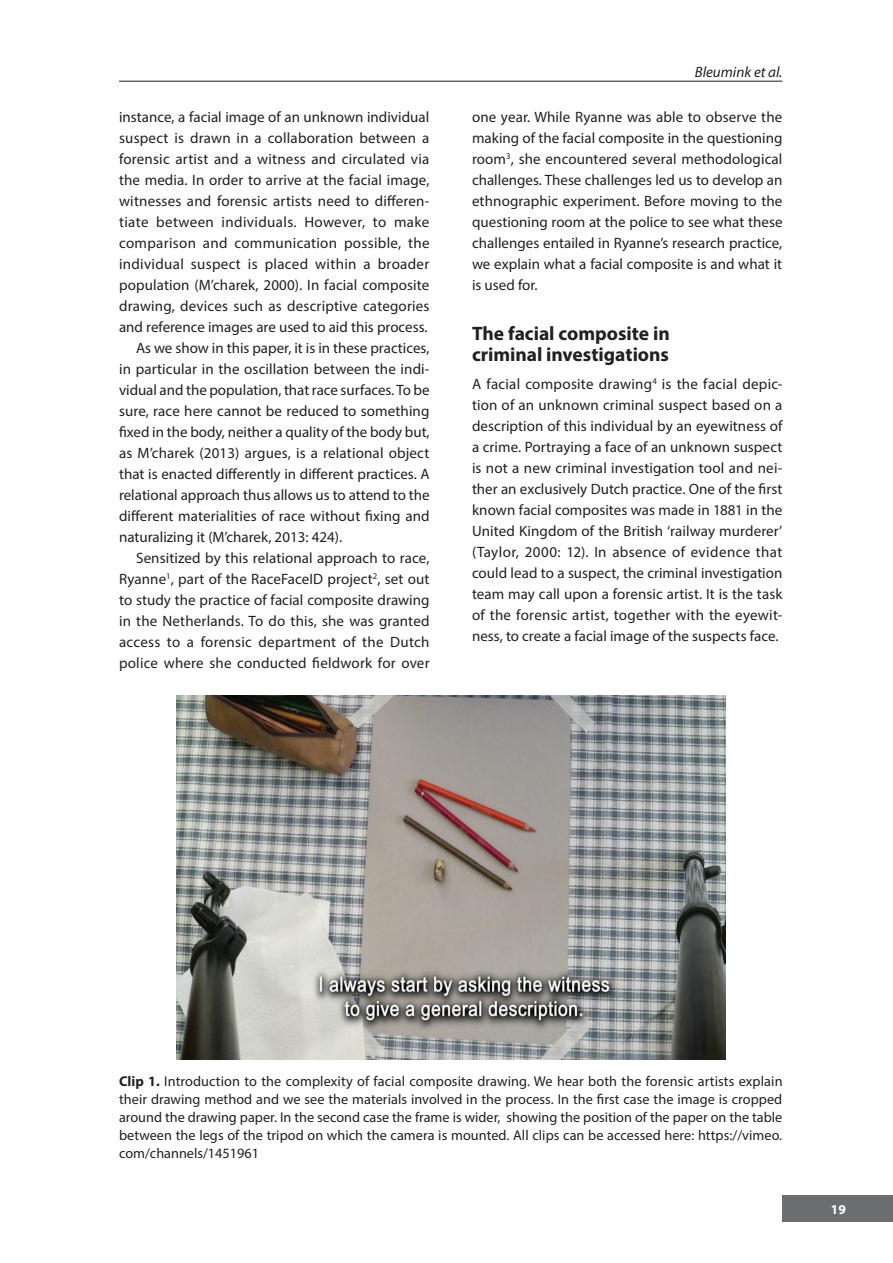
<style>
.page{position:relative;width:893px;height:1263px;background:#fff}
.page>*{position:absolute;margin:0;border:0;box-sizing:border-box;transform-origin:0 0}
.t1{font:700 19.5px/21px "Myriad Pro";letter-spacing:-.005em;color:#231f20}
.t2{font:15px/21px "Myriad Pro";letter-spacing:.005em;color:#231f20;text-align:justify}
.t3{font:15px "Myriad Pro";letter-spacing:.025em;color:#231f20}
.t4{font:italic 15px "Myriad Pro";color:#231f20}
.t5{font:14.25px/18px "Myriad Pro";letter-spacing:.005em;color:#231f20;text-align:justify}
.t6{font:700 13.5px "Myriad Pro";color:#fff}
.s1{font-weight:700}
</style>
<div class="page">
<div style="left:782px;top:1195px;width:111px;height:27px;background:#6c6d70"></div>
<hr style="left:119px;top:81px;width:663px;height:1px;background:#231f20">
<img style="left:176px;top:695px;width:549px;height:364px">
<p class="t2" style="left:119px;top:106px;width:312px">instance, a facial image of an unknown individual</p>
<p class="t2" style="left:119px;top:127px;width:312px">suspect is drawn in a collaboration between a</p>
<p class="t2" style="left:119px;top:148px;width:312px">forensic artist and a witness and circulated via</p>
<p class="t2" style="left:119px;top:169px;width:312px">the media. In order to arrive at the facial image,</p>
<p class="t2" style="left:119px;top:190px;width:312px">witnesses and forensic artists need to differen-</p>
<p class="t3" style="left:119px;top:213px;width:312px">tiate between individuals. However, to make</p>
<p class="t2" style="left:119px;top:232px;width:312px">comparison and communication possible, the</p>
<p class="t2" style="left:119px;top:253px;width:312px">individual suspect is placed within a broader</p>
<p class="t2" style="left:119px;top:274px;width:312px">population (M’charek, 2000). In facial composite</p>
<p class="t2" style="left:119px;top:295px;width:312px">drawing, devices such as descriptive categories</p>
<p class="t2" style="left:119px;top:316px;width:310px">and reference images are used to aid this process.</p>
<p class="t2" style="left:136px;top:337px;width:295px">As we show in this paper, it is in these practices,</p>
<p class="t2" style="left:119px;top:358px;width:312px">in particular in the oscillation between the indi-</p>
<p class="t2" style="left:119px;top:379px;width:312px">vidual and the population, that race surfaces. To be</p>
<p class="t2" style="left:119px;top:400px;width:312px">sure, race here cannot be reduced to something</p>
<p class="t2" style="left:119px;top:421px;width:312px">fixed in the body, neither a quality of the body but,</p>
<p class="t2" style="left:119px;top:442px;width:312px">as M’charek (2013) argues, is a relational object</p>
<p class="t2" style="left:119px;top:463px;width:312px">that is enacted differently in different practices. A</p>
<p class="t2" style="left:119px;top:484px;width:312px">relational approach thus allows us to attend to the</p>
<p class="t2" style="left:119px;top:505px;width:312px">different materialities of race without fixing and</p>
<p class="t2" style="left:119px;top:526px;width:225px">naturalizing it (M’charek, 2013: 424).</p>
<p class="t2" style="left:136px;top:547px;width:295px">Sensitized by this relational approach to race,</p>
<p class="t2" style="left:119px;top:568px;width:312px">Ryanne<sup>1</sup>, part of the RaceFaceID project<sup>2</sup>, set out</p>
<p class="t2" style="left:119px;top:589px;width:312px">to study the practice of facial composite drawing</p>
<p class="t2" style="left:119px;top:610px;width:312px">in the Netherlands. To do this, she was granted</p>
<p class="t2" style="left:119px;top:631px;width:312px">access to a forensic department of the Dutch</p>
<p class="t2" style="left:119px;top:652px;width:312px">police where she conducted fieldwork for over</p>
<p class="t4" style="left:695px;top:63px;width:89px">Bleumink et al.</p>
<p class="t2" style="left:472px;top:106px;width:312px">one year. While Ryanne was able to observe the making of the facial composite in the questioning room<sup>3</sup>, she encountered several methodological challenges. These challenges led us to develop an ethnographic experiment. Before moving to the questioning room at the police to see what these challenges entailed in Ryanne’s research practice, we explain what a facial composite is and what it is used for.</p>
<h1 class="t1" style="left:472px;top:323px;width:199px">The facial composite in criminal investigations</h1>
<p class="t2" style="left:472px;top:373px;width:312px">A facial composite drawing<sup>4</sup> is the facial depic&shy;tion of an unknown criminal suspect based on a description of this individual by an eyewitness of a crime. Portraying a face of an unknown suspect is not a new criminal investigation tool and nei&shy;ther an exclusively Dutch practice. One of the first known facial composites was made in 1881 in the United Kingdom of the British ‘railway murderer’ (Taylor, 2000: 12). In absence of evidence that could lead to a suspect, the criminal investigation team may call upon a forensic artist. It is the task of the forensic artist, together with the eyewit&shy;ness, to create a facial image of the suspects face.</p>
<p class="t5" style="left:119px;top:1072px;width:665px"><span class="s1">Clip 1.</span> Introduction to the complexity of facial composite drawing. We hear both the forensic artists explain their drawing method and we see the materials involved in the process. In the first case the image is cropped around the drawing paper. In the second case the frame is wider, showing the position of the paper on the table between the legs of the tripod on which the camera is mounted. All clips can be accessed here: https://vimeo. com/channels/1451961</p>
<p class="t6" style="left:831px;top:1200px;width:16px">19</p>
</div>
